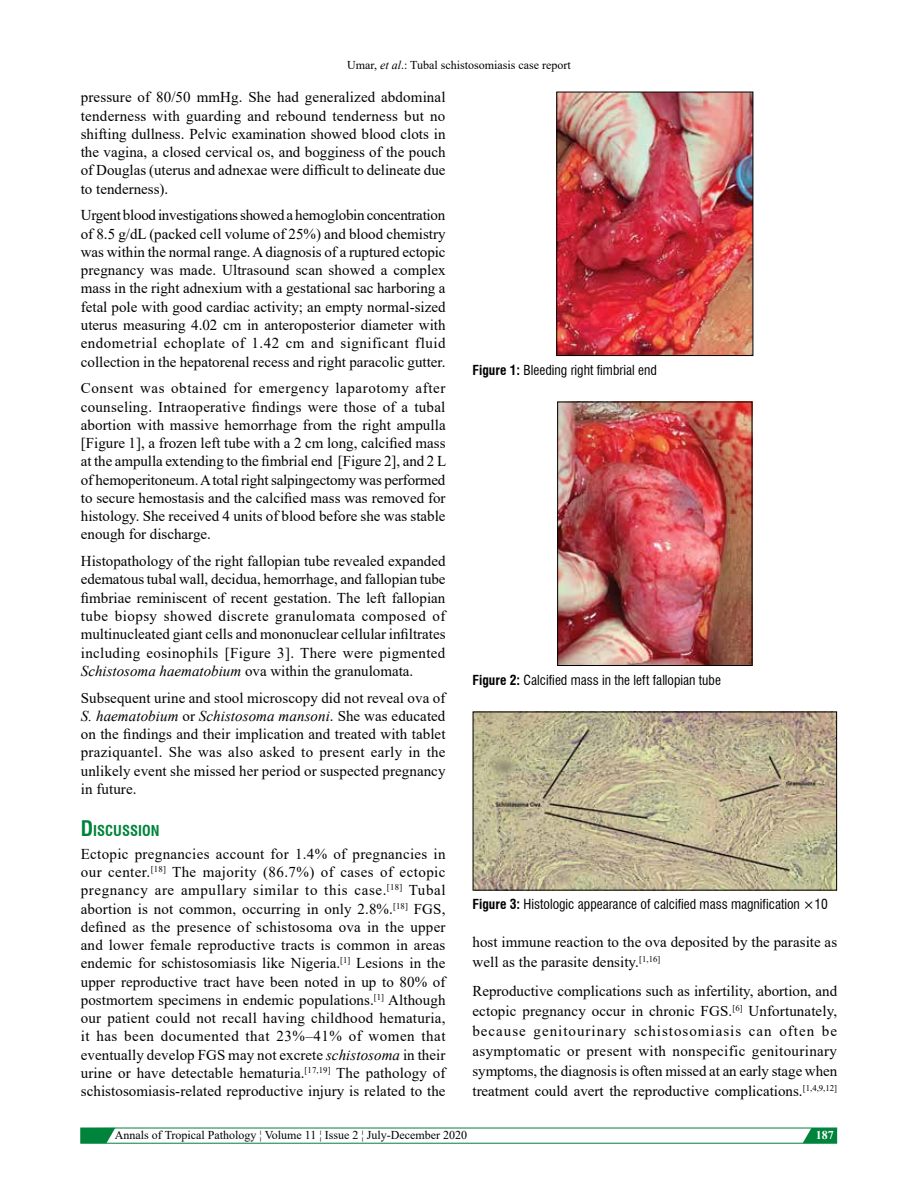
<style>
.page{position:relative;width:918px;height:1188px;background:#fff}
.page>*{position:absolute;margin:0;border:0;box-sizing:border-box;transform-origin:0 0}
.t1{font:15px/18.3px "Times New Roman";color:#000;text-align:justify}
.t2{font:700 condensed 14.7px "Swiss 721 BT";color:#00833b}
.t3{font:condensed 13.5px "Swiss 721 BT";color:#000}
.t4{font:12px "Times New Roman";color:#000}
.t5{font:700 12px "Times New Roman";color:#fff}
.s1{font-style:italic}
.s2{font-size:21px}
.s3{font-weight:700}
</style>
<div class="page">
<svg style="left:80px;top:1128px;width:758px;height:16px"></svg>
<img style="left:559px;top:94px;width:192px;height:260px">
<img style="left:559px;top:404px;width:191px;height:260px">
<div style="left:557px;top:402px;width:195px;height:264px;border:1px solid #000"></div>
<img style="left:475px;top:714px;width:360px;height:174px">
<p class="t4" style="left:347px;top:56px;width:225px">Umar, <span class="s1">et al</span>.: Tubal schistosomiasis case report</p>
<p class="t1" style="left:81px;top:88px;width:366px">pressure of 80/50 mmHg. She had generalized abdominal tenderness with guarding and rebound tenderness but no shifting dullness. Pelvic examination showed blood clots in the vagina, a closed cervical os, and bogginess of the pouch of Douglas (uterus and adnexae were difficult to delineate due to tenderness).</p>
<p class="t1" style="left:81px;top:206px;width:366px">Urgent blood investigations showed a hemoglobin concentration of 8.5 g/dL (packed cell volume of 25%) and blood chemistry was within the normal range. Adiagnosis of a ruptured ectopic pregnancy was made. Ultrasound scan showed a complex mass in the right adnexium with a gestational sac harboring a fetal pole with good cardiac activity; an empty normal‑sized uterus measuring 4.02 cm in anteroposterior diameter with endometrial echoplate of 1.42 cm and significant fluid collection in the hepatorenal recess and right paracolic gutter.</p>
<p class="t1" style="left:81px;top:379px;width:367px">Consent was obtained for emergency laparotomy after counseling. Intraoperative findings were those of a tubal abortion with massive hemorrhage from the right ampulla [Figure 1], a frozen left tube with a 2 cm long, calcified mass at the ampulla extending to the fimbrial end [Figure 2], and 2 L of hemoperitoneum. Atotal right salpingectomy was performed to secure hemostasis and the calcified mass was removed for histology. She received 4 units of blood before she was stable enough for discharge.</p>
<p class="t1" style="left:81px;top:552px;width:366px">Histopathology of the right fallopian tube revealed expanded edematous tubal wall, decidua, hemorrhage, and fallopian tube fimbriae reminiscent of recent gestation. The left fallopian tube biopsy showed discrete granulomata composed of multinucleated giant cells and mononuclear cellular infiltrates including eosinophils [Figure 3]. There were pigmented <span class="s1">Schistosoma haematobium</span> ova within the granulomata.</p>
<p class="t1" style="left:81px;top:688px;width:366px">Subsequent urine and stool microscopy did not reveal ova of <span class="s1">S. haematobium</span> or <span class="s1">Schistosoma mansoni</span>. She was educated on the findings and their implication and treated with tablet praziquantel. She was also asked to present early in the unlikely event she missed her period or suspected pregnancy in future.</p>
<p class="t2" style="left:81px;top:822px;width:80px"><span class="s2">D</span>ISCUSSION</p>
<p class="t1" style="left:81px;top:844px;width:366px">Ectopic pregnancies account for 1.4% of pregnancies in our center.<sup>[18]</sup> The majority (86.7%) of cases of ectopic pregnancy are ampullary similar to this case.<sup>[18]</sup> Tubal abortion is not common, occurring in only 2.8%.<sup>[18]</sup> FGS, defined as the presence of schistosoma ova in the upper and lower female reproductive tracts is common in areas endemic for schistosomiasis like Nigeria.<sup>[1]</sup> Lesions in the upper reproductive tract have been noted in up to 80% of postmortem specimens in endemic populations.<sup>[1]</sup> Although our patient could not recall having childhood hematuria, it has been documented that 23%–41% of women that eventually develop FGS may not excrete <span class="s1">schistosoma</span> in their urine or have detectable hematuria.<sup>[17,19]</sup> The pathology of schistosomiasis‑related reproductive injury is related to the</p>
<p class="t3" style="left:472px;top:362px;width:186px"><span class="s3">Figure 1:</span> Bleeding right fimbrial end</p>
<p class="t3" style="left:472px;top:672px;width:250px"><span class="s3">Figure 2:</span> Calcified mass in the left fallopian tube</p>
<p class="t3" style="left:472px;top:896px;width:357px"><span class="s3">Figure 3:</span> Histologic appearance of calcified mass magnification ×10</p>
<p class="t1" style="left:472px;top:931px;width:366px;line-height:20.1px">host immune reaction to the ova deposited by the parasite as well as the parasite density.<sup>[1,16]</sup></p>
<p class="t1" style="left:472px;top:980px;width:366px;line-height:20.1px">Reproductive complications such as infertility, abortion, and ectopic pregnancy occur in chronic FGS.<sup>[6]</sup> Unfortunately, because genitourinary schistosomiasis can often be asymptomatic or present with nonspecific genitourinary symptoms, the diagnosis is often missed at an early stage when treatment could avert the reproductive complications.<sup>[1,4,9,12]</sup></p>
<p class="t4" style="left:115px;top:1127px;width:354px">Annals of Tropical Pathology ¦ Volume 11 ¦ Issue 2 ¦ July-December 2020</p>
<p class="t5" style="left:816px;top:1127px;width:19px">187</p>
</div>
